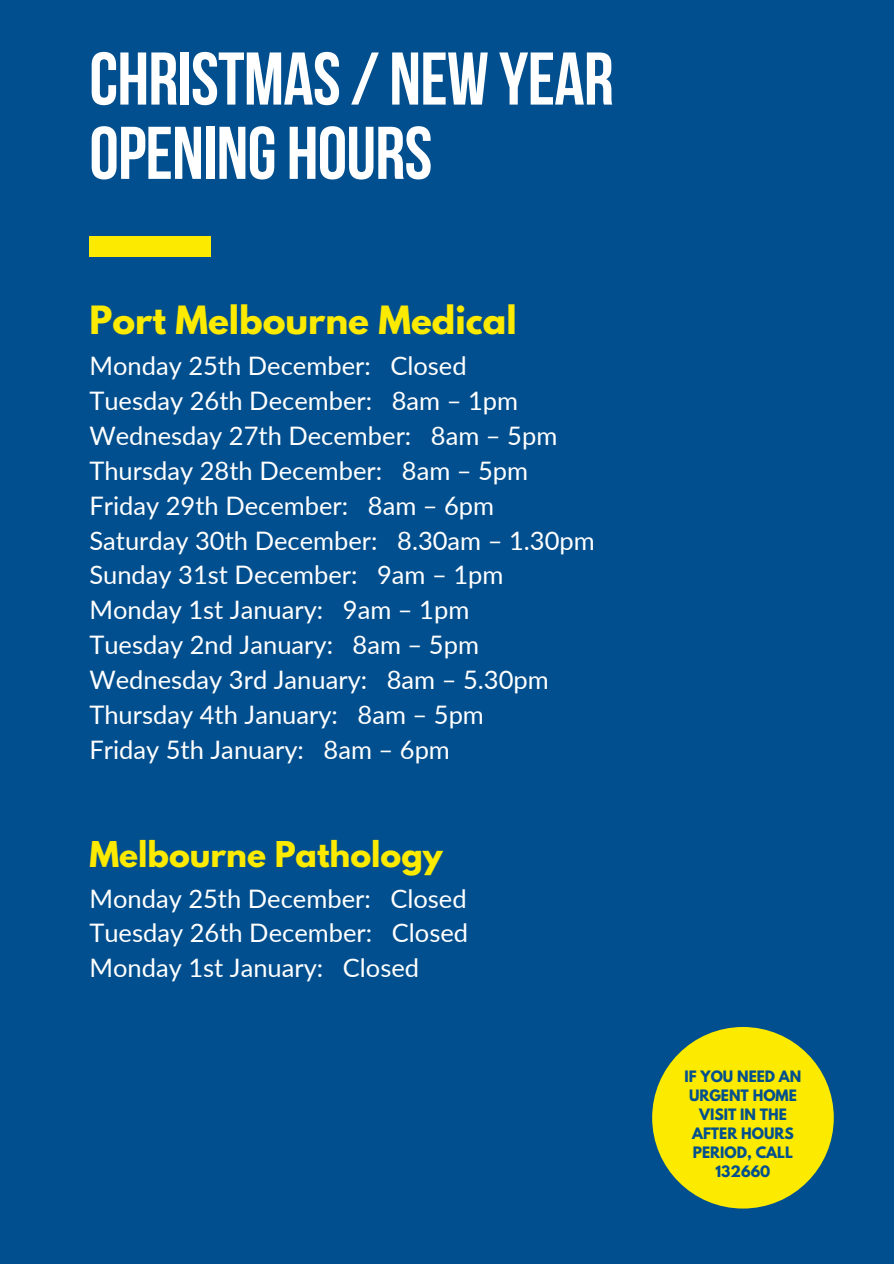
<style>
.page{position:relative;width:894px;height:1264px;background:#fff}
.page>*{position:absolute;margin:0;border:0;box-sizing:border-box;transform-origin:0 0}
.t1{font:700 74.4px "Bebas Neue";letter-spacing:-.01em;color:#fff}
.t2{font:700 34.5px "League Spartan";color:#fcea00}
.t3{font:700 31.5px "League Spartan";color:#fcea00}
.t4{font:25.5px "Lato";color:#fff}
.t5{font:700 13.95px/18.9px "League Spartan";color:#014f8e;text-align:center}
</style>
<div class="page">
<div style="left:0;top:0;width:893px;height:1263px;background:#014f8e"></div>
<div style="left:652px;top:1026px;width:181px;height:182px;background:#fcea00;border-radius:50%"></div>
<div style="left:89px;top:237px;width:122px;height:20px;background:#fcea00"></div>
<p class="t1" style="left:89px;top:49px;width:526px">CHRISTMAS/ NEWYEAR</p>
<p class="t1" style="left:89px;top:123px;width:344px">OPENING HOURS</p>
<p class="t2" style="left:89px;top:302px;width:428px">Port Melbourne Medical</p>
<p class="t4" style="left:89px;top:350px;width:379px">Monday 25th December: Closed</p>
<p class="t4" style="left:89px;top:385px;width:430px">Tuesday 26th December: 8am – 1pm</p>
<p class="t4" style="left:89px;top:420px;width:469px">Wednesday 27th December: 8am – 5pm</p>
<p class="t4" style="left:89px;top:454px;width:440px">Thursday 28th December: 8am – 5pm</p>
<p class="t4" style="left:89px;top:489px;width:406px">Friday 29th December: 8am – 6pm</p>
<p class="t4" style="left:89px;top:524px;width:507px">Saturday 30th December: 8.30am – 1.30pm</p>
<p class="t4" style="left:89px;top:559px;width:415px">Sunday 31st December: 9am – 1pm</p>
<p class="t4" style="left:89px;top:594px;width:381px">Monday 1st January: 9am – 1pm</p>
<p class="t4" style="left:89px;top:629px;width:391px">Tuesday 2nd January: 8am – 5pm</p>
<p class="t4" style="left:89px;top:664px;width:461px">Wednesday 3rd January: 8am – 5.30pm</p>
<p class="t4" style="left:89px;top:699px;width:396px">Thursday 4th January: 8am – 5pm</p>
<p class="t4" style="left:89px;top:733px;width:362px">Friday 5th January: 8am – 6pm</p>
<p class="t3" style="left:89px;top:838px;width:355px">Melbourne Pathology</p>
<p class="t4" style="left:89px;top:882px;width:379px">Monday 25th December: Closed</p>
<p class="t4" style="left:89px;top:917px;width:380px">Tuesday 26th December: Closed</p>
<p class="t4" style="left:89px;top:952px;width:331px">Monday 1st January: Closed</p>
<p class="t5" style="left:684px;top:1068px;width:118px">IF YOU NEED AN<br>URGENT HOME<br>VISIT IN THE<br>AFTER HOURS<br>PERIOD, CALL<br>132660</p>
</div>
